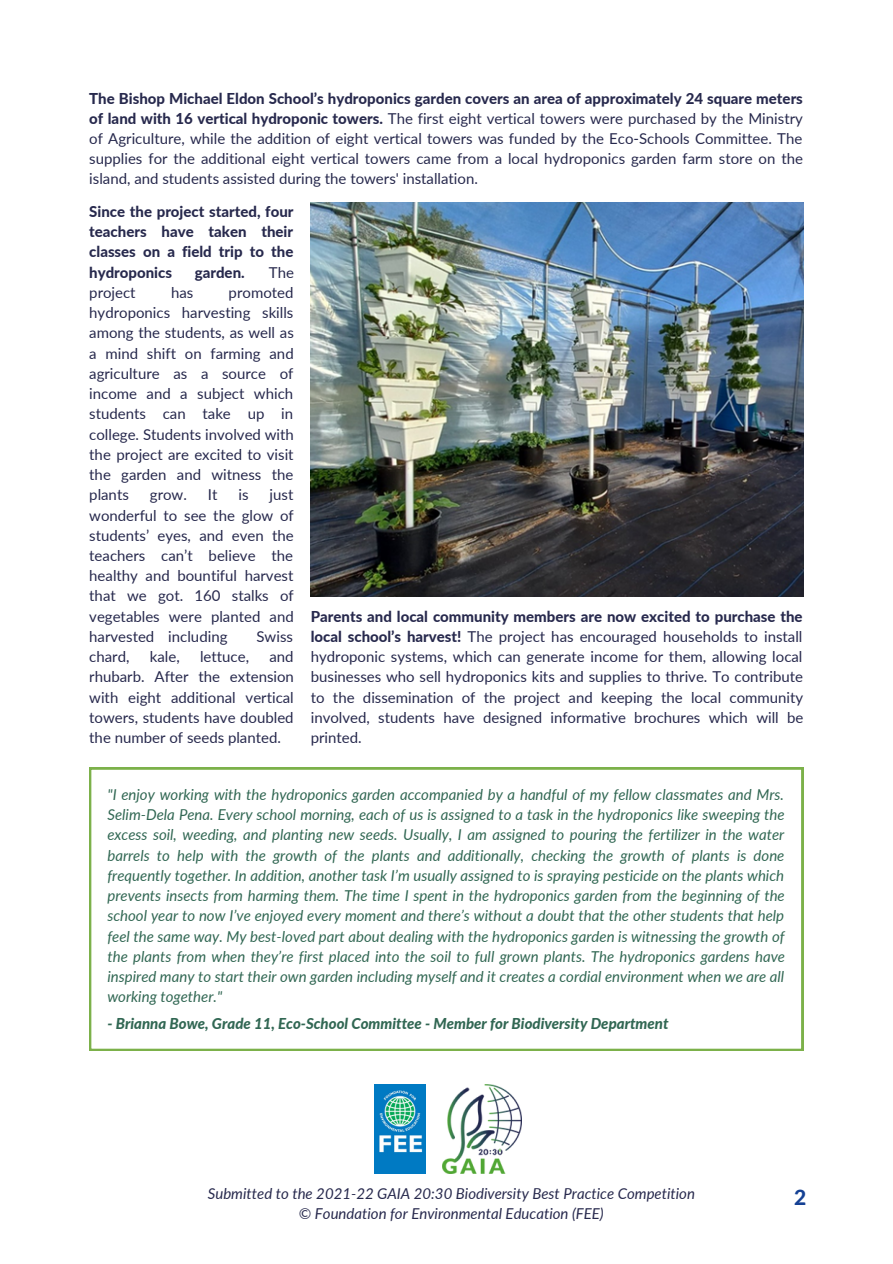
<style>
.page{position:relative;width:893px;height:1264px;background:#fff}
.page>*{position:absolute;margin:0;border:0;box-sizing:border-box;transform-origin:0 0}
.t1{font:800 21px "Lato";color:#154194}
.t2{font:15px/20.2px "Lato";color:#27294d;text-align:justify}
.t3{font:italic 15px/20.2px "Lato";color:#316753;text-align:justify}
.t4{font:italic 15px/20.2px "Lato";color:#27294d;text-align:center}
.t5{font:800 15px/20.2px "Lato";color:#27294d;text-align:justify}
.t6{font:italic 800 15px "Lato";color:#316753}
.s1{font-weight:800}
</style>
<div class="page">
<img style="left:311px;top:203px;width:492px;height:393px">
<svg style="left:89px;top:767px;width:714px;height:283px"></svg>
<img style="left:374px;top:1084px;width:51px;height:89px">
<img style="left:442px;top:1084px;width:79px;height:89px">
<p class="t2" style="left:89px;top:88px;width:715px"><span class="s1">The Bishop Michael Eldon School’s hydroponics garden covers an area of approximately 24 square meters of land with 16 vertical hydroponic towers.</span> The first eight vertical towers were purchased by the Ministry of Agriculture, while the addition of eight vertical towers was funded by the Eco-Schools Committee. The supplies for the additional eight vertical towers came from a local hydroponics garden farm store on the island, and students assisted during the towers' installation.</p>
<p class="t5" style="left:89px;top:201px;width:206px">Since the project started, four teachers have taken their classes on a field trip to the hydroponics</p>
<p class="t5" style="left:195px;top:262px;width:51px">garden.</p>
<p class="t2" style="left:269px;top:262px;width:27px">The</p>
<p class="t2" style="left:89px;top:282px;width:206px;text-indent:139px">promoted hydroponics harvesting skills among the students, as well as a mind shift on farming and agriculture as a source of income and a subject which students can take up in college. Students involved with the project are excited to visit the garden and witness the plants</p>
<p class="t2" style="left:89px;top:282px;width:48px">project</p>
<p class="t2" style="left:171px;top:282px;width:24px">has</p>
<p class="t2" style="left:89px;top:484px;width:206px;text-indent:180px">just wonderful to see the glow of students’ eyes, and even the teachers can’t believe the healthy and bountiful harvest that we got. 160 stalks of vegetables were planted and harvested including</p>
<p class="t2" style="left:150px;top:484px;width:39px">grow.</p>
<p class="t2" style="left:208px;top:484px;width:11px">It</p>
<p class="t2" style="left:238px;top:484px;width:12px">is</p>
<p class="t2" style="left:256px;top:626px;width:38px">Swiss</p>
<p class="t2" style="left:89px;top:646px;width:206px;text-indent:180px">and rhubarb. After the extension with eight additional vertical towers, students have doubled the number of seeds planted.</p>
<p class="t2" style="left:89px;top:646px;width:42px">chard,</p>
<p class="t2" style="left:150px;top:646px;width:31px">kale,</p>
<p class="t2" style="left:200px;top:646px;width:51px">lettuce,</p>
<p class="t2" style="left:311px;top:605px;width:494px"><span class="s1">Parents and local community members are now excited to purchase the local school’s harvest!</span> The project has encouraged households to install hydroponic systems, which can generate income for them, allowing local businesses who sell hydroponics kits and supplies to thrive. To contribute to the dissemination of the project and keeping the local community involved, students have designed informative brochures which will be printed.</p>
<p class="t3" style="left:107px;top:784px;width:679px">"I enjoy working with the hydroponics garden accompanied by a handful of my fellow classmates and Mrs.<br>Selim-Dela Pena. Every school morning, each of us is assigned to a task in the hydroponics like sweeping the excess soil, weeding, and planting new seeds. Usually, I am assigned to pouring the fertilizer in the water barrels to help with the growth of the plants and additionally, checking the growth of plants is done frequently together. In addition, another task I’m usually assigned to is spraying pesticide on the plants which prevents insects from harming them. The time I spent in the hydroponics garden from the beginning of the school year to now I’ve enjoyed every moment and there’s without a doubt that the other students that help feel the same way. My best-loved part about dealing with the hydroponics garden is witnessing the growth of the plants from when they’re first placed into the soil to full grown plants. The hydroponics gardens have inspired many to start their own garden including myself and it creates a cordial environment when we are all working together."</p>
<p class="t6" style="left:107px;top:1014px;width:562px">- Brianna Bowe, Grade 11, Eco-School Committee - Member for Biodiversity Department</p>
<p class="t4" style="left:208px;top:1182px;width:488px">Submitted to the 2021-22 GAIA 20:30 Biodiversity Best Practice Competition © Foundation for Environmental Education (FEE)</p>
<h1 class="t1" style="left:794px;top:1184px;width:14px">2</h1>
</div>
